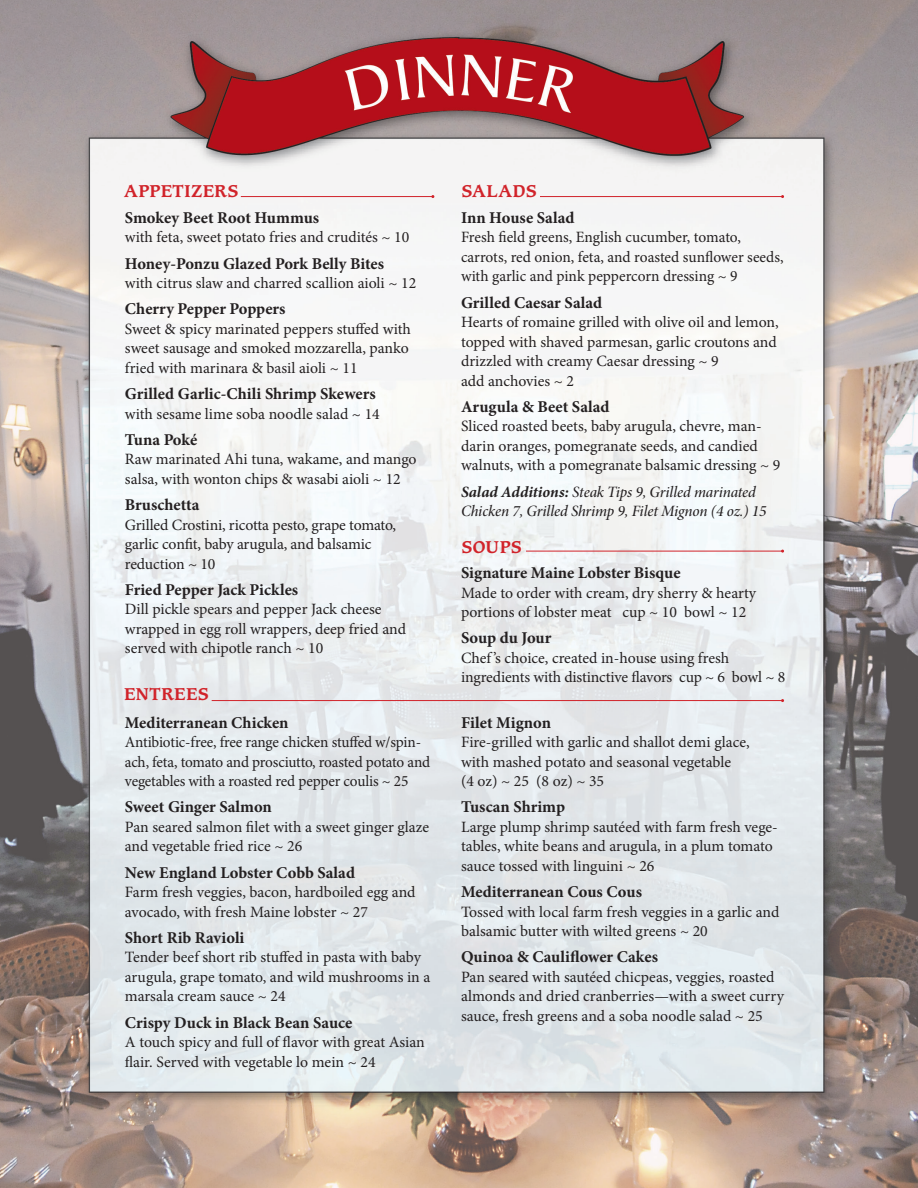
<style>
.page{position:relative;width:918px;height:1188px;background:#fff}
.page>*{position:absolute;margin:0;border:0;box-sizing:border-box;transform-origin:0 0}
.t1{font:700 16.5px "Minion Pro";color:#231f20}
.t2{font:700 16.5px "Caxton Std";letter-spacing:.025em;color:#d1232a;scale:1.04 1}
.t3{font:15.75px/19.5px "Minion Pro";letter-spacing:-.005em;color:#231f20}
.t4{font:15.75px/19.5px "Minion Pro Medium It Subh";letter-spacing:-.005em;color:#231f20}
.s1{font-family:"Minion Pro";font-weight:700;font-style:italic}
</style>
<div class="page">
<img style="left:0;top:0;width:918px;height:1188px">
<hr style="left:241px;top:196px;width:192px;height:1px;background:#d1232a">
<hr style="left:540px;top:196px;width:243px;height:1px;background:#d1232a">
<hr style="left:526px;top:551px;width:257px;height:1px;background:#d1232a">
<hr style="left:212px;top:700px;width:571px;height:1px;background:#d1232a">
<p class="t2" style="left:124px;top:181px;width:111px">APPETIZERS</p>
<p class="t1" style="left:125px;top:206px;width:196px">Smokey Beet Root Hummus</p>
<p class="t3" style="left:125px;top:228px;width:286px">with feta, sweet potato fries and crudités ~ 10</p>
<p class="t1" style="left:125px;top:252px;width:261px">Honey-Ponzu Glazed Pork Belly Bites</p>
<p class="t3" style="left:125px;top:274px;width:293px">with citrus slaw and charred scallion aioli ~ 12</p>
<p class="t1" style="left:125px;top:298px;width:162px">Cherry Pepper Poppers</p>
<p class="t3" style="left:125px;top:319px;width:288px">Sweet &amp; spicy marinated peppers stuffed with sweet sausage and smoked mozzarella, panko fried with marinara &amp; basil aioli ~ 11</p>
<p class="t1" style="left:125px;top:382px;width:252px">Grilled Garlic-Chili Shrimp Skewers</p>
<p class="t3" style="left:125px;top:404px;width:256px">with sesame lime soba noodle salad ~ 14</p>
<p class="t1" style="left:125px;top:428px;width:74px">Tuna Poké</p>
<p class="t3" style="left:125px;top:450px;width:293px">Raw marinated Ahi tuna, wakame, and mango salsa, with wonton chips &amp; wasabi aioli ~ 12</p>
<p class="t1" style="left:125px;top:493px;width:76px">Bruschetta</p>
<p class="t3" style="left:125px;top:515px;width:273px">Grilled Crostini, ricotta pesto, grape tomato, garlic confit, baby arugula, and balsamic reduction ~ 10</p>
<p class="t1" style="left:125px;top:578px;width:175px">Fried Pepper Jack Pickles</p>
<p class="t3" style="left:125px;top:600px;width:283px">Dill pickle spears and pepper Jack cheese wrapped in egg roll wrappers, deep fried and served with chipotle ranch ~ 10</p>
<p class="t2" style="left:124px;top:684px;width:83px">ENTREES</p>
<p class="t1" style="left:125px;top:711px;width:165px">Mediterranean Chicken</p>
<p class="t3" style="left:125px;top:732px;width:307px">Antibiotic-free, free range chicken stuffed w/spin&shy;ach, feta, tomato and prosciutto, roasted potato and vegetables with a roasted red pepper coulis ~ 25</p>
<p class="t1" style="left:125px;top:795px;width:149px">Sweet Ginger Salmon</p>
<p class="t3" style="left:125px;top:817px;width:306px">Pan seared salmon filet with a sweet ginger glaze and vegetable fried rice ~ 26</p>
<p class="t1" style="left:125px;top:861px;width:232px">New England Lobster Cobb Salad</p>
<p class="t3" style="left:125px;top:882px;width:292px">Farm fresh veggies, bacon, hardboiled egg and avocado, with fresh Maine lobster ~ 27</p>
<p class="t1" style="left:125px;top:926px;width:121px">Short Rib Ravioli</p>
<p class="t3" style="left:125px;top:948px;width:307px">Tender beef short rib stuffed in pasta with baby arugula, grape tomato, and wild mushrooms in a marsala cream sauce ~ 24</p>
<p class="t1" style="left:125px;top:1011px;width:229px">Crispy Duck in Black Bean Sauce</p>
<p class="t3" style="left:125px;top:1032px;width:301px">A touch spicy and full of flavor with great Asian flair. Served with vegetable lo mein ~ 24</p>
<p class="t2" style="left:462px;top:181px;width:73px">SALADS</p>
<p class="t1" style="left:461px;top:206px;width:115px">Inn House Salad</p>
<p class="t3" style="left:461px;top:228px;width:324px">Fresh field greens, English cucumber, tomato, carrots, red onion, feta, and roasted sunflower seeds, with garlic and pink peppercorn dressing ~ 9</p>
<p class="t1" style="left:461px;top:291px;width:143px">Grilled Caesar Salad</p>
<p class="t3" style="left:461px;top:313px;width:319px">Hearts of romaine grilled with olive oil and lemon, topped with shaved parmesan, garlic croutons and drizzled with creamy Caesar dressing ~ 9<br>add anchovies ~ 2</p>
<p class="t1" style="left:461px;top:395px;width:150px">Arugula &amp; Beet Salad</p>
<p class="t3" style="left:461px;top:417px;width:321px">Sliced roasted beets, baby arugula, chevre, man&shy;darin oranges, pomegranate seeds, and candied walnuts, with a pomegranate balsamic dressing ~ 9</p>
<p class="t4" style="left:461px;top:482px;width:307px"><span class="s1">Salad Additions:</span> Steak Tips 9, Grilled marinated<br>Chicken 7, Grilled Shrimp 9, Filet Mignon (4 oz.) 15</p>
<p class="t2" style="left:462px;top:536px;width:59px">SOUPS</p>
<p class="t1" style="left:461px;top:561px;width:221px">Signature Maine Lobster Bisque</p>
<p class="t3" style="left:461px;top:583px;width:297px">Made to order with cream, dry sherry &amp; hearty portions of lobster meat cup ~ 10 bowl ~ 12</p>
<p class="t1" style="left:461px;top:627px;width:92px">Soup du Jour</p>
<p class="t3" style="left:461px;top:648px;width:326px">Chef ’s choice, created in-house using fresh ingredients with distinctive flavors cup ~ 6 bowl ~ 8</p>
<p class="t1" style="left:461px;top:711px;width:92px">Filet Mignon</p>
<p class="t3" style="left:461px;top:732px;width:290px">Fire-grilled with garlic and shallot demi glace, with mashed potato and seasonal vegetable<br>(4 oz) ~ 25 (8 oz) ~ 35</p>
<p class="t1" style="left:461px;top:795px;width:106px">Tuscan Shrimp</p>
<p class="t3" style="left:461px;top:817px;width:318px">Large plump shrimp sautéed with farm fresh vege&shy;tables, white beans and arugula, in a plum tomato sauce tossed with linguini ~ 26</p>
<p class="t1" style="left:461px;top:880px;width:182px">Mediterranean Cous Cous</p>
<p class="t3" style="left:461px;top:902px;width:320px">Tossed with local farm fresh veggies in a garlic and balsamic butter with wilted greens ~ 20</p>
<p class="t1" style="left:461px;top:945px;width:198px">Quinoa &amp; Cauliflower Cakes</p>
<p class="t3" style="left:461px;top:967px;width:324px">Pan seared with sautéed chicpeas, veggies, roasted almonds and dried cranberries—with a sweet curry sauce, fresh greens and a soba noodle salad ~ 25</p>
</div>
